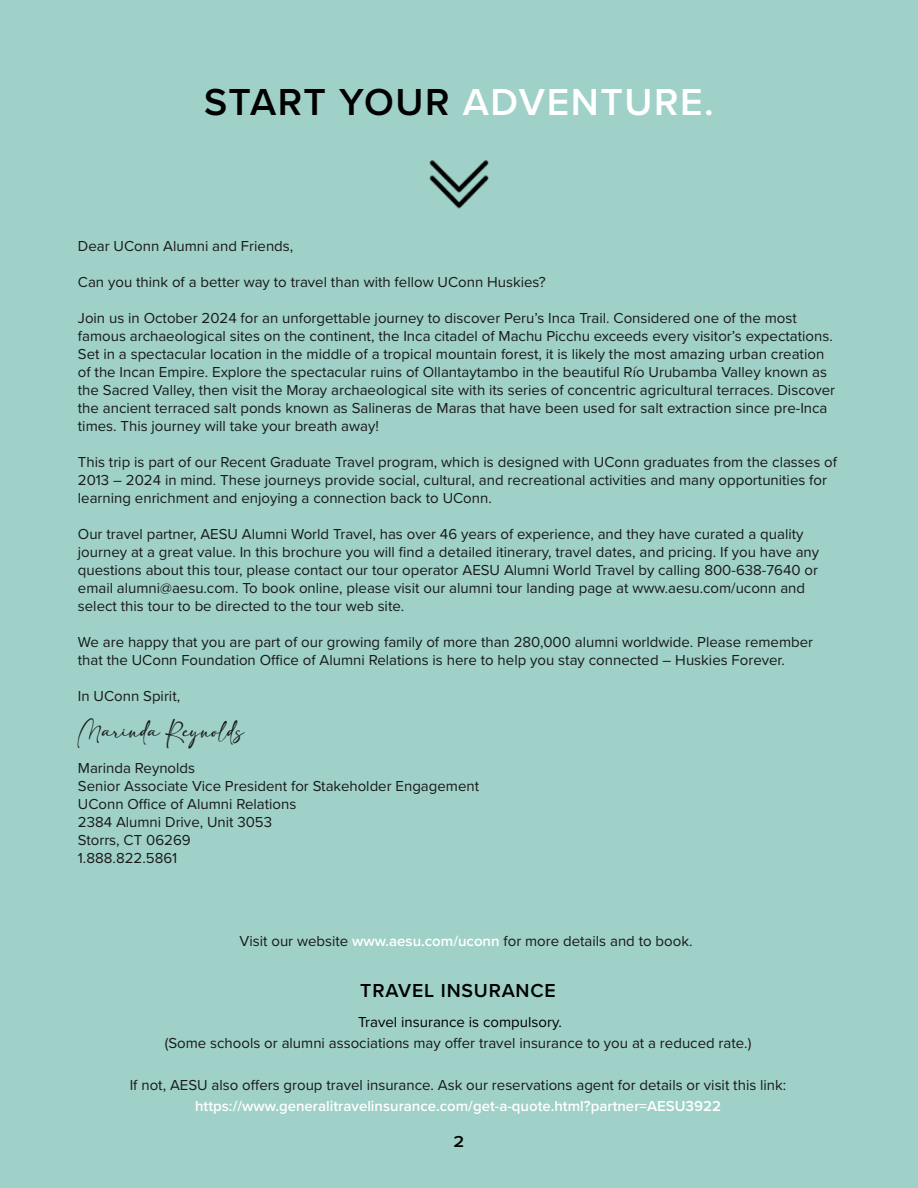
<style>
.page{position:relative;width:918px;height:1188px;background:#9fd1c8}
.page>*{position:absolute;margin:0;border:0;box-sizing:border-box;transform-origin:0 0}
.t1{font:600 39px "Proxima Nova";letter-spacing:.04em;color:#fff}
.t2{font:600 19.5px "Proxima Nova";letter-spacing:.04em;color:#000101}
.t3{font:600 16.5px "Proxima Nova";color:#000101;scale:1.1 1}
.t4{font:15px/18px "Proxima Nova";color:#19191a}
.t5{font:600 15px "Proxima Nova";color:#fff}
.t6{font:15px "Proxima Nova";color:#000}
.t7{font:15px "adelia";color:#19191a}
.s1{color:#000}
.s2{font-weight:600;color:#fff}
</style>
<div class="page">
<img style="left:429px;top:160px;width:60px;height:47px">
<h1 class="t1" style="left:204px;top:73px;width:511px"><span class="s1">START YOUR</span> ADVENTURE.</h1>
<p class="t4" style="left:78px;top:236px;width:217px">Dear UConn Alumni and Friends,</p>
<p class="t4" style="left:78px;top:272px;width:469px">Can you think of a better way to travel than with fellow UConn Huskies?</p>
<p class="t4" style="left:78px;top:308px;width:759px">Join us in October 2024 for an unforgettable journey to discover Peru’s Inca Trail. Considered one of the most famous archaeological sites on the continent, the Inca citadel of Machu Picchu exceeds every visitor’s expectations.<br>Set in a spectacular location in the middle of a tropical mountain forest, it is likely the most amazing urban creation of the Incan Empire. Explore the spectacular ruins of Ollantaytambo in the beautiful Río Urubamba Valley known as the Sacred Valley, then visit the Moray archaeological site with its series of concentric agricultural terraces. Discover the ancient terraced salt ponds known as Salineras de Maras that have been used for salt extraction since pre-Inca times. This journey will take your breath away!</p>
<p class="t4" style="left:78px;top:452px;width:761px">This trip is part of our Recent Graduate Travel program, which is designed with UConn graduates from the classes of<br>2013 – 2024 in mind. These journeys provide social, cultural, and recreational activities and many opportunities for learning enrichment and enjoying a connection back to UConn.</p>
<p class="t4" style="left:78px;top:524px;width:743px">Our travel partner, AESU Alumni World Travel, has over 46 years of experience, and they have curated a quality journey at a great value. In this brochure you will find a detailed itinerary, travel dates, and pricing. If you have any questions about this tour, please contact our tour operator AESU Alumni World Travel by calling 800-638-7640 or email alumni@aesu.com. To book online, please visit our alumni tour landing page at www.aesu.com/uconn and select this tour to be directed to the tour web site.</p>
<p class="t4" style="left:78px;top:632px;width:737px">We are happy that you are part of our growing family of more than 280,000 alumni worldwide. Please remember that the UConn Foundation Office of Alumni Relations is here to help you stay connected – Huskies Forever.</p>
<p class="t4" style="left:78px;top:686px;width:104px">In UConn Spirit,</p>
<p class="t7" style="left:78px;top:723px;width:168px">Marinda Reynolds</p>
<p class="t4" style="left:78px;top:758px;width:403px">Marinda Reynolds<br>Senior Associate Vice President for Stakeholder Engagement<br>UConn Office of Alumni Relations<br>2384 Alumni Drive, Unit 3053<br>Storrs, CT 06269<br>1.888.822.5861</p>
<p class="t4" style="left:240px;top:931px;width:455px">Visit our website <span class="s2">www.aesu.com/uconn</span> for more details and to book.</p>
<h2 class="t2" style="left:360px;top:976px;width:197px">TRAVEL INSURANCE</h2>
<p class="t6" style="left:358px;top:1011px;width:205px">Travel insurance is compulsory.</p>
<p class="t4" style="left:165px;top:1033px;width:588px">(Some schools or alumni associations may offer travel insurance to you at a reduced rate.)</p>
<p class="t4" style="left:130px;top:1075px;width:658px">If not, AESU also offers group travel insurance. Ask our reservations agent for details or visit this link:</p>
<p class="t5" style="left:195px;top:1095px;width:527px">https://www.generalitravelinsurance.com/get-a-quote.html?partner=AESU3922</p>
<p class="t3" style="left:454px;top:1129px;width:11px">2</p>
</div>
